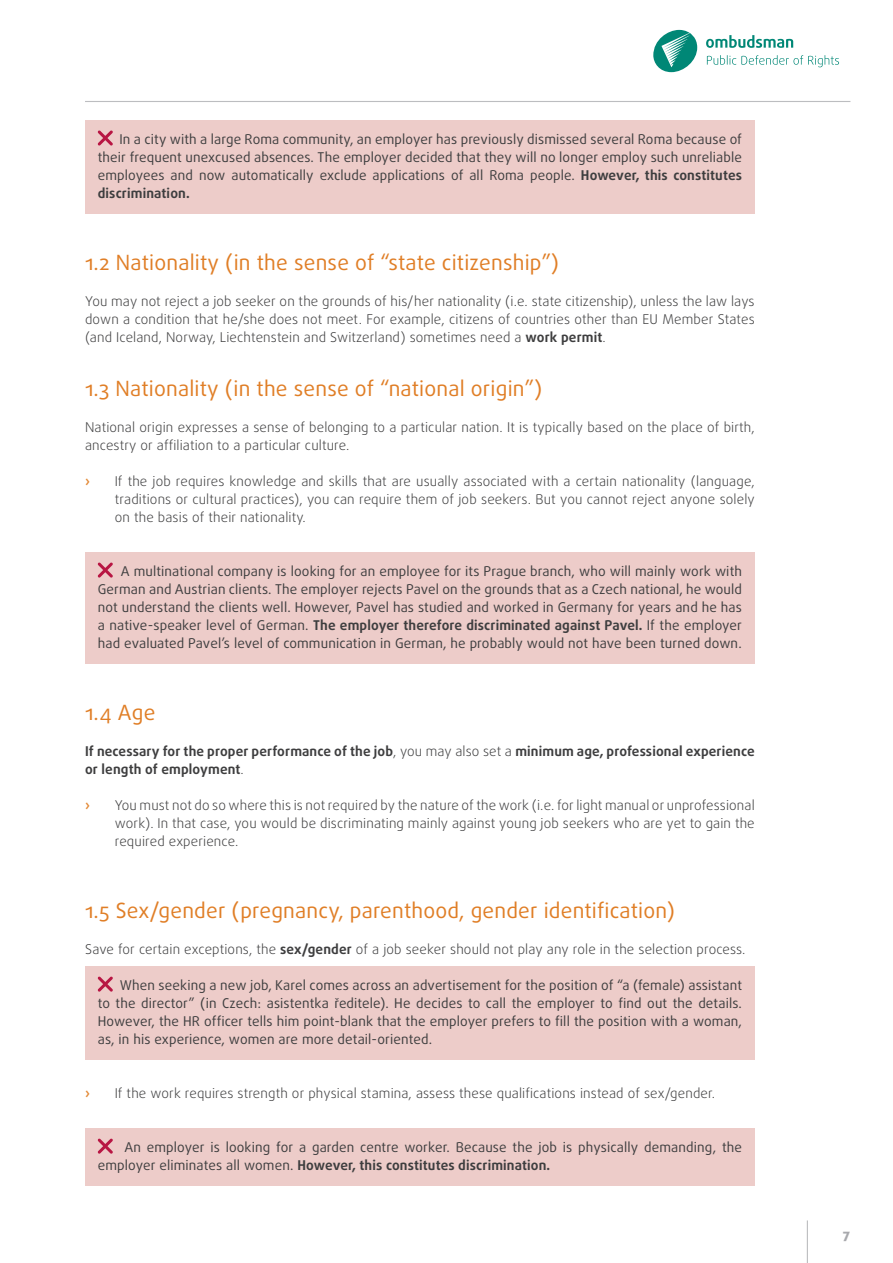
<style>
.page{position:relative;width:893px;height:1263px;background:#fff}
.page>*{position:absolute;margin:0;border:0;box-sizing:border-box;transform-origin:0 0}
.Nadpis-H3{font:21px "Daxline Pro";letter-spacing:.01em;color:#e07e26}
.box-spatny{font:13.5px/18px "Daxline Pro";letter-spacing:.01em;color:#3e3e3f;text-align:justify}
.bullets{font:300 13.5px/18px "Daxline Pro";letter-spacing:.01em;color:#3e3e3f;text-align:justify}
.normal_text{font:300 13.5px/18px "Daxline Pro";letter-spacing:.01em;color:#3e3e3f;text-align:justify}
.normal_text-2{font:700 13.5px/18px "Daxline Pro";letter-spacing:.01em;color:#3e3e3f}
.bullets-2{font:700 13.5px "Daxline Pro";color:#e38936}
.t1{font:800 13.5px "Daxline Pro";color:#a8a9ad}
.s1{font-weight:700}
.s2{font-weight:300}
</style>
<div class="page">
<hr style="left:807px;top:1220px;width:1px;height:43px;background:#bcbdc0">
<hr style="left:85px;top:101px;width:765px;height:1px;background:#bcbdc0">
<svg style="left:653px;top:30px;width:186px;height:42px"></svg>
<div style="left:85px;top:121px;width:670px;height:93px;background:#edccc9"></div>
<div style="left:85px;top:553px;width:670px;height:111px;background:#edccc9"></div>
<div style="left:85px;top:967px;width:670px;height:93px;background:#edccc9"></div>
<div style="left:85px;top:1129px;width:670px;height:57px;background:#edccc9"></div>
<svg style="left:98px;top:130px;width:15px;height:16px"></svg>
<svg style="left:98px;top:562px;width:15px;height:16px"></svg>
<svg style="left:98px;top:977px;width:15px;height:15px"></svg>
<svg style="left:98px;top:1139px;width:15px;height:15px"></svg>
<p class="box-spatny" style="left:98px;top:130px;width:646px;text-indent:22px">In a city with a large Roma community, an employer has previously dismissed several Roma because of their frequent unexcused absences. The employer decided that they will no longer employ such unreliable employees and now automatically exclude applications of all Roma people. <span class="s1">However, this constitutes discrimination.</span></p>
<h3 class="Nadpis-H3" style="left:85px;top:249px;width:475px">1.2 Nationality (in the sense of “state citizenship”)</h3>
<p class="normal_text" style="left:85px;top:292px;width:671px">You may not reject a job seeker on the grounds of his/her nationality (i.e. state citizenship), unless the law lays down a condition that he/she does not meet. For example, citizens of countries other than EU Member States (and Iceland, Norway, Liechtenstein and Switzerland) sometimes need a <span class="s1">work permit</span>.</p>
<h3 class="Nadpis-H3" style="left:85px;top:375px;width:459px">1.3 Nationality (in the sense of “national origin”)</h3>
<p class="normal_text" style="left:85px;top:418px;width:671px">National origin expresses a sense of belonging to a particular nation. It is typically based on the place of birth, ancestry or affiliation to a particular culture.</p>
<p class="bullets-2" style="left:85px;top:472px;width:6px">›</p>
<p class="bullets" style="left:115px;top:472px;width:642px">If the job requires knowledge and skills that are usually associated with a certain nationality (language, traditions or cultural practices), you can require them of job seekers. But you cannot reject anyone solely on the basis of their nationality.</p>
<p class="box-spatny" style="left:98px;top:562px;width:646px;text-indent:23px">A multinational company is looking for an employee for its Prague branch, who will mainly work with German and Austrian clients. The employer rejects Pavel on the grounds that as a Czech national, he would not understand the clients well. However, Pavel has studied and worked in Germany for years and he has a native-speaker level of German. <span class="s1">The employer therefore discriminated against Pavel.</span> If the employer had evaluated Pavel’s level of communication in German, he probably would not have been turned down.</p>
<h3 class="Nadpis-H3" style="left:85px;top:699px;width:72px">1.4 Age</h3>
<p class="normal_text-2" style="left:85px;top:742px;width:671px">If necessary for the proper performance of the job<span class="s2">, you may also set a</span> minimum age, professional experience or length of employment<span class="s2">.</span></p>
<p class="bullets-2" style="left:85px;top:796px;width:6px">›</p>
<p class="bullets" style="left:115px;top:796px;width:642px">You must not do so where this is not required by the nature of the work (i.e. for light manual or unprofessional work). In that case, you would be discriminating mainly against young job seekers who are yet to gain the required experience.</p>
<h3 class="Nadpis-H3" style="left:85px;top:897px;width:591px">1.5 Sex/gender (pregnancy, parenthood, gender identification)</h3>
<p class="normal_text" style="left:85px;top:940px;width:662px">Save for certain exceptions, the <span class="s1">sex/gender</span> of a job seeker should not play any role in the selection process.</p>
<p class="box-spatny" style="left:98px;top:976px;width:646px;text-indent:22px">When seeking a new job, Karel comes across an advertisement for the position of “a (female) assistant to the director” (in Czech: asistentka ředitele). He decides to call the employer to find out the details.<br>However, the HR officer tells him point-blank that the employer prefers to fill the position with a woman, as, in his experience, women are more detail-oriented.</p>
<p class="bullets-2" style="left:85px;top:1084px;width:6px">›</p>
<p class="bullets" style="left:115px;top:1084px;width:602px">If the work requires strength or physical stamina, assess these qualifications instead of sex/gender.</p>
<p class="box-spatny" style="left:98px;top:1138px;width:646px;text-indent:27px">An employer is looking for a garden centre worker. Because the job is physically demanding, the employer eliminates all women. <span class="s1">However, this constitutes discrimination.</span></p>
<p class="t1" style="left:843px;top:1225px;width:9px">7</p>
</div>
